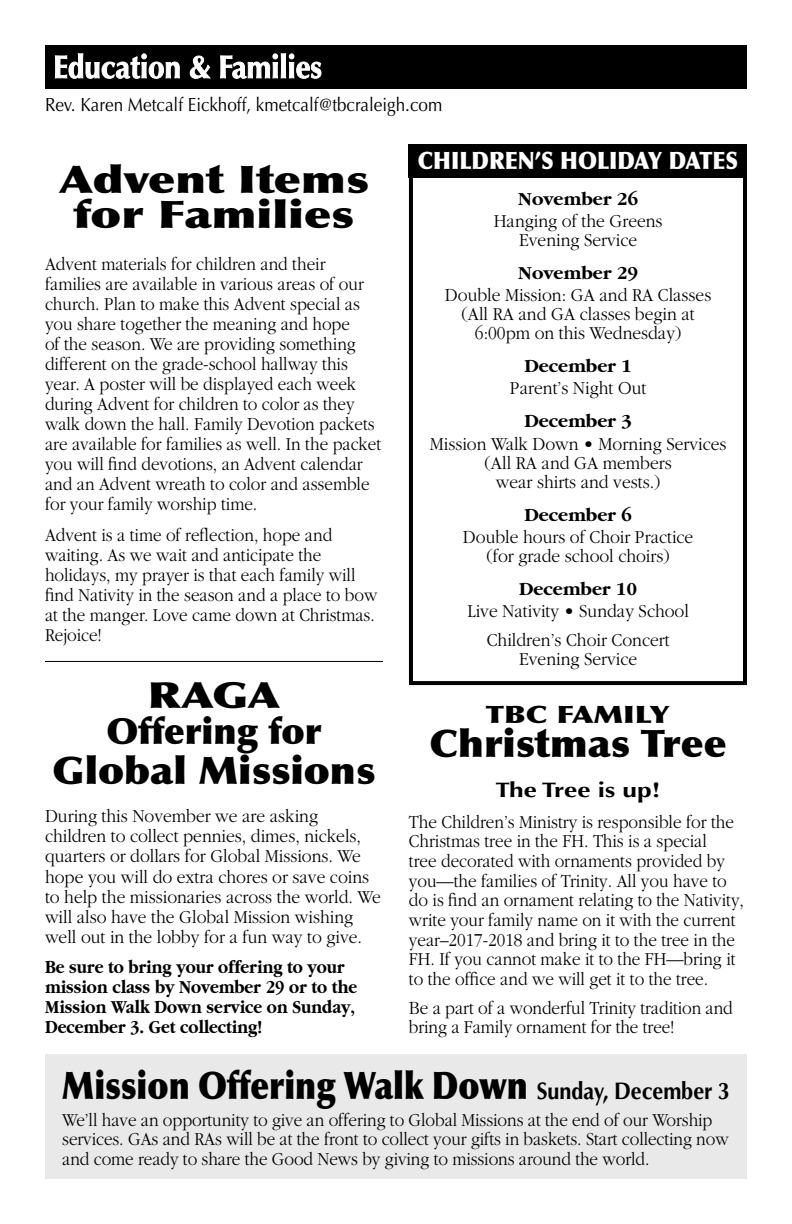
<style>
.page{position:relative;width:792px;height:1224px;background:#fff}
.page>*{position:absolute;margin:0;border:0;box-sizing:border-box;transform-origin:0 0}
.t1{font:900 38px "Optima";color:#000;scale:.86 1}
.t2{font:900 38px/35px "Optima";color:#000;text-align:center;scale:1.25 1}
.t3{font:900 38px "Optima";color:#000;scale:1.06 1}
.t4{font:900 38px "Optima";color:#000;scale:1.05 1}
.t5{font:900 36px/36px "Optima";color:#000;text-align:center;scale:1.25 1}
.t6{font:900 24px "Optima";color:#fff;scale:.89 1}
.t7{font:900 24px "Optima";color:#000;scale:1.25 1}
.t8{font:700 21px "Optima";color:#000;scale:1.25 1}
.t9{font:300 19px/20px "Garamond";color:#000;scale:.9 1}
.t10{font:300 19px/19.2px "Garamond";color:#000;text-align:center;scale:.92 1}
.t11{font:700 19px/20px "Garamond";color:#000;scale:.88 1}
.t12{font:700 19px "Garamond";color:#000}
.t13{font:19px "Optima";color:#000;scale:.9 1}
.s1{font-weight:700;font-size:24px}
</style>
<div class="page">
<div style="left:45px;top:45px;width:702px;height:43px;background:#000"></div>
<svg style="left:55px;top:53px;width:125px;height:26px"></svg>
<svg style="left:190px;top:56px;width:21px;height:23px"></svg>
<svg style="left:220px;top:53px;width:101px;height:26px"></svg>
<div style="left:45px;top:1054px;width:701px;height:125px;background:#e9e9ea"></div>
<div style="left:409px;top:144px;width:338px;height:541px;border:4px solid #000"></div>
<div style="left:409px;top:144px;width:338px;height:33px;background:#000"></div>
<hr style="left:45px;top:661px;width:338px;height:1px;background:#000">
<p class="t13" style="left:45px;top:94px;width:443px">Rev. Karen Metcalf Eickhoff, kmetcalf@tbcraleigh.com</p>
<h1 class="t2" style="left:59px;top:162px;width:249px">Advent Items for Families</h1>
<p class="t9" style="left:45px;top:254px;width:375px">Advent materials for children and their families are available in various areas of our church. Plan to make this Advent special as you share together the meaning and hope<br>of the season. We are providing something different on the grade-school hallway this year. A poster will be displayed each week during Advent for children to color as they walk down the hall. Family Devotion packets are available for families as well. In the packet you will find devotions, an Advent calendar and an Advent wreath to color and assemble for your family worship time.</p>
<p class="t9" style="left:45px;top:525px;width:371px">Advent is a time of reflection, hope and waiting. As we wait and anticipate the holidays, my prayer is that each family will find Nativity in the season and a place to bow at the manger. Love came down at Christmas.<br>Rejoice!</p>
<h2 class="t5" style="left:107px;top:678px;width:173px">RAGA<br>Offering for</h2>
<h1 class="t3" style="left:53px;top:748px;width:306px">Global Missions</h1>
<p class="t10" style="left:45px;top:807px;width:367px;line-height:20px;text-align:left">During this November we are asking children to collect pennies, dimes, nickels, quarters or dollars for Global Missions. We hope you will do extra chores or save coins to help the missionaries across the world. We will also have the Global Mission wishing well out in the lobby for a fun way to give.</p>
<p class="t11" style="left:45px;top:957px;width:356px">Be sure to bring your offering to your mission class by November 29 or to the Mission Walk Down service on Sunday, December 3. Get collecting!</p>
<p class="t6" style="left:418px;top:146px;width:361px">CHILDREN’S HOLIDAY DATES</p>
<p class="t12" style="left:518px;top:188px;width:121px">November 26</p>
<p class="t10" style="left:494px;top:211px;width:185px">Hanging of the Greens<br>Evening Service</p>
<p class="t12" style="left:518px;top:262px;width:121px">November 29</p>
<p class="t10" style="left:445px;top:286px;width:291px">Double Mission: GA and RA Classes (All RA and GA classes begin at<br>6:00pm on this Wednesday)</p>
<p class="t12" style="left:524px;top:356px;width:109px">December 1</p>
<p class="t10" style="left:510px;top:379px;width:150px">Parent’s Night Out</p>
<p class="t12" style="left:524px;top:411px;width:109px">December 3</p>
<p class="t10" style="left:430px;top:434px;width:324px">Mission Walk Down • Morning Services (All RA and GA members<br>wear shirts and vests.)</p>
<p class="t12" style="left:524px;top:504px;width:109px">December 6</p>
<p class="t10" style="left:463px;top:528px;width:252px">Double hours of Choir Practice (for grade school choirs)</p>
<p class="t12" style="left:519px;top:578px;width:120px">December 10</p>
<p class="t10" style="left:467px;top:597px;width:242px;line-height:28.6px">Live Nativity • Sunday School<br>Children’s Choir Concert</p>
<p class="t10" style="left:519px;top:650px;width:130px">Evening Service</p>
<p class="t7" style="left:486px;top:700px;width:149px">TBC FAMI LY</p>
<h1 class="t4" style="left:429px;top:721px;width:285px">Christmas Tree</h1>
<p class="t8" style="left:495px;top:777px;width:134px">The Tree is up!</p>
<p class="t9" style="left:409px;top:812px;width:374px">The Children’s Ministry is responsible for the Christmas tree in the FH. This is a special<br>tree decorated with ornaments provided by you—the families of Trinity. All you have to do is find an ornament relating to the Nativity, write your family name on it with the current year–2017-2018 and bring it to the tree in the FH. If you cannot make it to the FH—bring it to the office and we will get it to the tree.</p>
<p class="t9" style="left:409px;top:998px;width:361px">Be a part of a wonderful Trinity tradition and bring a Family ornament for the tree!</p>
<h1 class="t1" style="left:62px;top:1062px;width:778px">Mission Offering Walk Down <span class="s1">Sunday, December 3</span></h1>
<p class="t9" style="left:62px;top:1110px;width:742px">We’ll have an opportunity to give an offering to Global Missions at the end of our Worship services. GAs and RAs will be at the front to collect your gifts in baskets. Start collecting now and come ready to share the Good News by giving to missions around the world.</p>
</div>
